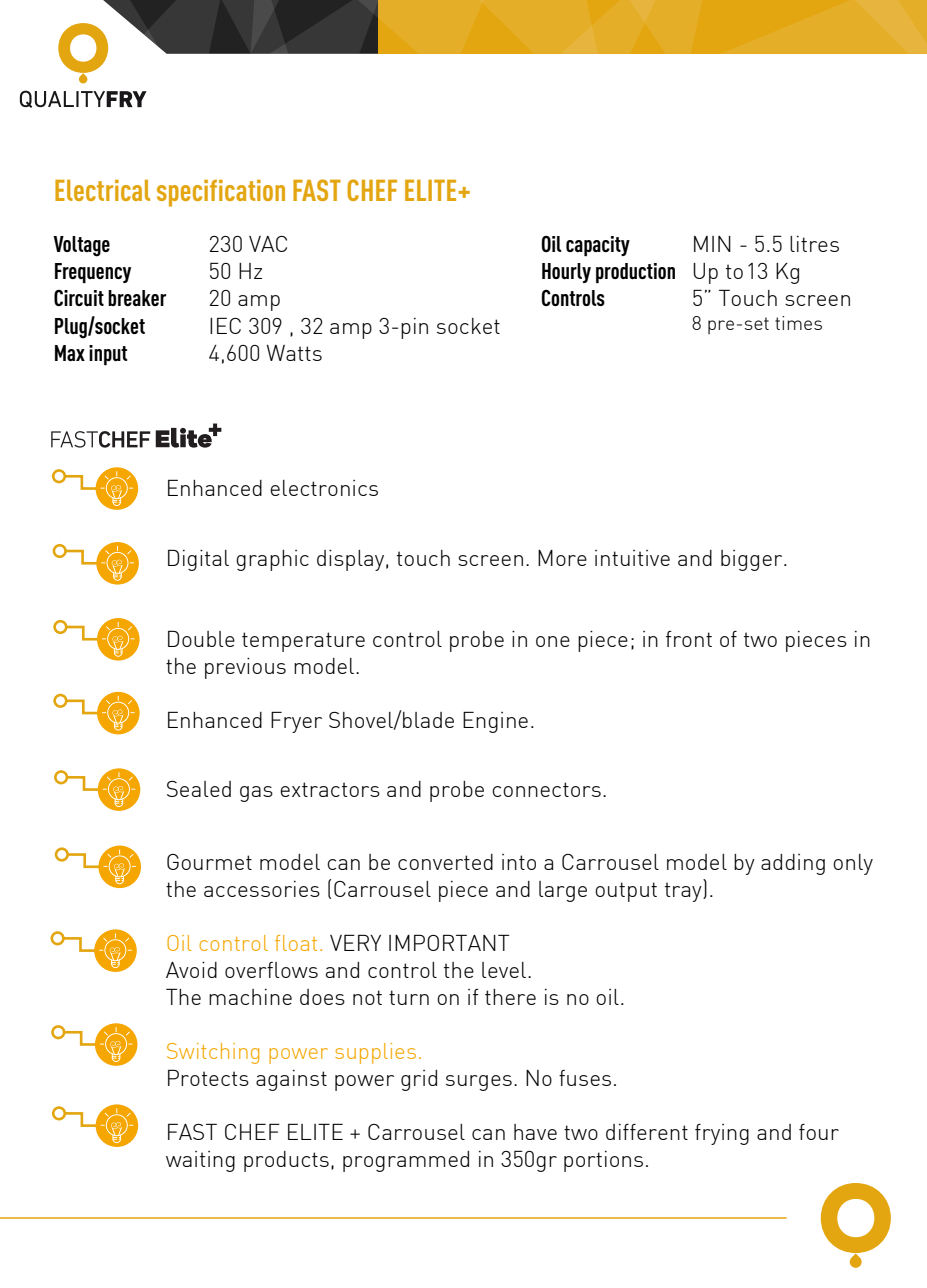
<style>
.page{position:relative;width:927px;height:1288px;background:#fff}
.page>*{position:absolute;margin:0;border:0;box-sizing:border-box;transform-origin:0 0}
.t1{font:700 30px "DIN Cond";color:#e3a611}
.t2{font:300 22.5px/27px "DIN";color:#000}
.t3{font:700 22.5px/27px "DIN Cond";color:#000}
.t4{font:300 22.5px "DIN";color:#f5a600}
.t5{font:300 19.5px "DIN";color:#000}
.s1{color:#f5a600}
</style>
<div class="page">
<hr style="left:0;top:1217px;width:786px;height:2px;background:#e3a611">
<svg style="left:820px;top:1183px;width:70px;height:85px"></svg>
<svg style="left:20px;top:91px;width:54px;height:17px"></svg>
<hr style="left:76px;top:91px;width:3px;height:16px;background:#1a171a">
<svg style="left:81px;top:91px;width:65px;height:16px"></svg>
<div style="left:378px;top:0;width:549px;height:54px;background:#e3a611"></div>
<svg style="left:58px;top:0;width:644px;height:83px"></svg>
<svg style="left:722px;top:0;width:205px;height:54px"></svg>
<svg style="left:94px;top:929px;width:43px;height:43px"></svg>
<svg style="left:50px;top:931px;width:82px;height:37px"></svg>
<div style="left:95px;top:1023px;width:42px;height:43px;background:#f5a600;border-radius:50%"></div>
<svg style="left:51px;top:1025px;width:81px;height:37px"></svg>
<div style="left:96px;top:1104px;width:42px;height:43px;background:#f5a600;border-radius:50%"></div>
<svg style="left:52px;top:1106px;width:81px;height:37px"></svg>
<svg style="left:51px;top:431px;width:99px;height:17px"></svg>
<svg style="left:156px;top:424px;width:65px;height:24px"></svg>
<div style="left:96px;top:467px;width:42px;height:43px;background:#f5a600;border-radius:50%"></div>
<svg style="left:52px;top:469px;width:81px;height:37px"></svg>
<svg style="left:96px;top:542px;width:43px;height:43px"></svg>
<svg style="left:53px;top:544px;width:81px;height:37px"></svg>
<svg style="left:97px;top:618px;width:43px;height:43px"></svg>
<svg style="left:53px;top:620px;width:82px;height:37px"></svg>
<div style="left:97px;top:692px;width:43px;height:42px;background:#f5a600;border-radius:50%"></div>
<svg style="left:53px;top:694px;width:82px;height:37px"></svg>
<div style="left:98px;top:768px;width:42px;height:43px;background:#f5a600;border-radius:50%"></div>
<svg style="left:54px;top:770px;width:81px;height:37px"></svg>
<div style="left:98px;top:846px;width:43px;height:42px;background:#f5a600;border-radius:50%"></div>
<svg style="left:55px;top:847px;width:81px;height:37px"></svg>
<h1 class="t1" style="left:54px;top:172px;width:419px">Electrical specification FAST CHEF ELITE+</h1>
<p class="t3" style="left:54px;top:230px;width:58px">Voltage</p>
<p class="t2" style="left:208px;top:230px;width:82px">230 VAC</p>
<p class="t3" style="left:54px;top:257px;width:79px">Frequency</p>
<p class="t2" style="left:208px;top:257px;width:56px">50 Hz</p>
<p class="t3" style="left:54px;top:284px;width:114px">Circuit breaker</p>
<p class="t2" style="left:208px;top:284px;width:74px">20 amp</p>
<p class="t3" style="left:54px;top:312px;width:93px">Plug/socket</p>
<p class="t2" style="left:208px;top:312px;width:294px">IEC 309 , 32 amp 3-pin socket</p>
<p class="t3" style="left:54px;top:339px;width:76px">Max input</p>
<p class="t2" style="left:208px;top:339px;width:116px">4,600 Watts</p>
<p class="t3" style="left:541px;top:230px;width:136px">Oil capacity<br>Hourly production<br>Controls</p>
<p class="t2" style="left:691px;top:230px;width:162px">MIN - 5.5 litres<br>Up to 13 Kg<br>5” Touch screen</p>
<p class="t5" style="left:691px;top:311px;width:133px">8 pre-set times</p>
<p class="t2" style="left:166px;top:474px;width:215px">Enhanced electronics</p>
<p class="t2" style="left:166px;top:544px;width:624px">Digital graphic display, touch screen. More intuitive and bigger.</p>
<p class="t2" style="left:166px;top:625px;width:707px">Double temperature control probe in one piece; in front of two pieces in the previous model.</p>
<p class="t2" style="left:166px;top:706px;width:371px">Enhanced Fryer Shovel/blade Engine.</p>
<p class="t2" style="left:166px;top:775px;width:443px">Sealed gas extractors and probe connectors.</p>
<p class="t2" style="left:166px;top:848px;width:709px">Gourmet model can be converted into a Carrousel model by adding only the accessories (Carrousel piece and large output tray).</p>
<p class="t2" style="left:166px;top:929px;width:461px"><span class="s1">Oil control float.</span> VERY IMPORTANT<br>Avoid overflows and control the level.<br>The machine does not turn on if there is no oil.</p>
<p class="t4" style="left:166px;top:1037px;width:259px">Switching power supplies.</p>
<p class="t2" style="left:166px;top:1064px;width:454px">Protects against power grid surges. No fuses.</p>
<p class="t2" style="left:166px;top:1118px;width:674px">FAST CHEF ELITE + Carrousel can have two different frying and four waiting products, programmed in 350gr portions.</p>
</div>
